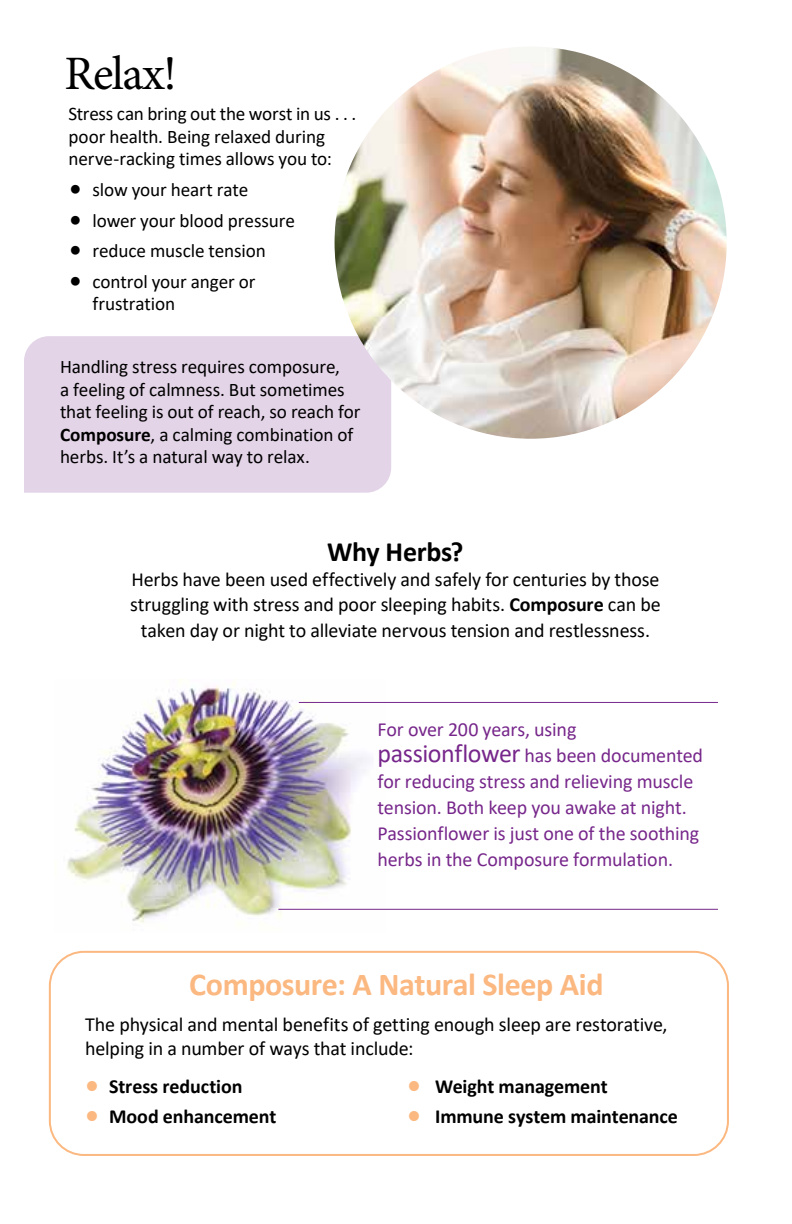
<style>
.page{position:relative;width:792px;height:1224px;background:#fff}
.page>*{position:absolute;margin:0;border:0;box-sizing:border-box;transform-origin:0 0}
.t1{font:48px "Minion Pro";letter-spacing:-.03em;color:#000}
.t2{font:700 32px "Calibri";letter-spacing:-.015em;color:#fbb880}
.t3{font:700 28px "Calibri";letter-spacing:-.015em;color:#000}
.t4{font:20px/25.2px "Calibri";letter-spacing:-.01em;color:#000}
.t5{font:20px/26px "Calibri";letter-spacing:-.01em;color:#77278b}
.t6{font:700 20px "Calibri";letter-spacing:-.005em;color:#000}
.t7{font:19.2px/22.6px "Calibri";letter-spacing:-.005em;color:#000}
.s1{font-size:28px}
.s2{font-weight:700}
.s3{font-size:26px}
.s4{font-size:28px;color:#fbb880}
</style>
<div class="page">
<img style="left:67px;top:680px;width:319px;height:243px">
<div style="left:24px;top:335px;width:367px;height:158px;background:#e4d4e8"></div>
<img style="left:335px;top:47px;width:392px;height:392px;border-radius:196px">
<div style="left:49px;top:951px;width:680px;height:205px;border:2px solid #fbb880;border-radius:34px"></div>
<hr style="left:278px;top:909px;width:440px;height:1px;background:#77278b">
<hr style="left:299px;top:702px;width:419px;height:1px;background:#77278b">
<h1 class="t1" style="left:64px;top:41px;width:114px">Relax!</h1>
<p class="t7" style="left:68px;top:102px;width:289px">Stress can bring out the worst in us . . . poor health. Being relaxed during nerve-racking times allows you to:</p>
<p class="t7" style="left:68px;top:178px;width:181px"><span class="s1">•</span> slow your heart rate</p>
<p class="t7" style="left:68px;top:208px;width:228px"><span class="s1">•</span> lower your blood pressure</p>
<p class="t7" style="left:68px;top:239px;width:199px"><span class="s1">•</span> reduce muscle tension</p>
<p class="t7" style="left:92px;top:270px;width:165px;text-indent:-24px"><span class="s1">•</span> control your anger or frustration</p>
<p class="t7" style="left:60px;top:355px;width:302px">Handling stress requires composure,<br>a feeling of calmness. But sometimes that feeling is out of reach, so reach for <span class="s2">Composure</span>, a calming combination of herbs. It’s a natural way to relax.</p>
<h3 class="t3" style="left:327px;top:532px;width:138px">Why Herbs?</h3>
<p class="t4" style="left:130px;top:566px;width:532px;text-align:center">Herbs have been used effectively and safely for centuries by those struggling with stress and poor sleeping habits. <span class="s2">Composure</span> can be taken day or night to alleviate nervous tension and restlessness.</p>
<p class="t5" style="left:378px;top:715px;width:327px">For over 200 years, using <span class="s3">passionflower</span> has been documented for reducing stress and relieving muscle tension. Both keep you awake at night.<br>Passionflower is just one of the soothing herbs in the Composure formulation.</p>
<h2 class="t2" style="left:189px;top:961px;width:416px">Composure: A Natural Sleep Aid</h2>
<p class="t4" style="left:85px;top:1011px;width:584px;line-height:24px">The physical and mental benefits of getting enough sleep are restorative, helping in a number of ways that include:</p>
<p class="t6" style="left:85px;top:1072px;width:159px"><span class="s4">•</span> Stress reduction</p>
<p class="t6" style="left:407px;top:1072px;width:202px"><span class="s4">•</span> Weight management</p>
<p class="t6" style="left:85px;top:1102px;width:193px"><span class="s4">•</span> Mood enhancement</p>
<p class="t6" style="left:407px;top:1102px;width:272px"><span class="s4">•</span> Immune system maintenance</p>
</div>
